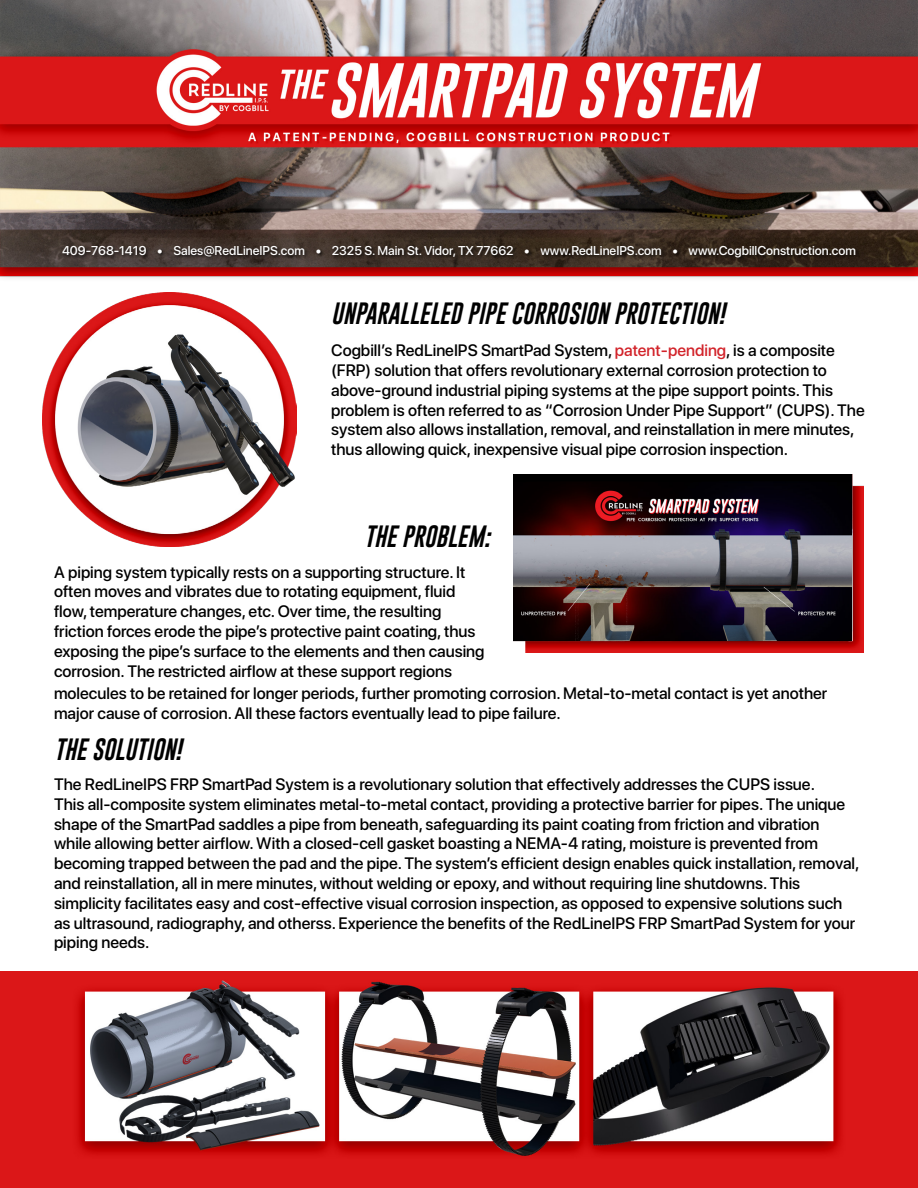
<style>
.page{position:relative;width:918px;height:1188px;background:#fff}
.page>*{position:absolute;margin:0;border:0;box-sizing:border-box;transform-origin:0 0}
.t1{font:italic 22.5px "Gobold";color:#000}
.t2{font:500 16.5px/19.8px "SF Pro Display";color:#000}
.t3{font:500 12.75px "SF Pro Display";color:#fff}
.s1{color:#d2232a}
</style>
<div class="page">
<img style="left:43px;top:292px;width:254px;height:254px">
<img style="left:513px;top:474px;width:351px;height:179px">
<img style="left:0;top:0;width:918px;height:278px">
<div style="left:62px;top:245px;width:798px;height:17px;background:#000;opacity:.75"></div>
<img style="left:0;top:971px;width:918px;height:217px">
<img style="left:513px;top:474px;width:339px;height:167px">
<p class="t3" style="left:62px;top:241px;width:795px">409-768-1419 • Sales@RedLineIPS.com • 2325 S. Main St. Vidor, TX 77662 • www.RedLineIPS.com • www.CogbillConstruction.com</p>
<h1 class="t1" style="left:331px;top:298px;width:395px">UNPARALLELED PIPE CORROSION PROTECTION!</h1>
<p class="t2" style="left:331px;top:341px;width:535px">Cogbill’s RedLineIPS SmartPad System, <span class="s1">patent-pending</span>, is a composite (FRP) solution that offers revolutionary external corrosion protection to above-ground industrial piping systems at the pipe support points. This problem is often referred to as “Corrosion Under Pipe Support” (CUPS). The system also allows installation, removal, and reinstallation in mere minutes, thus allowing quick, inexpensive visual pipe corrosion inspection.</p>
<h1 class="t1" style="left:364px;top:522px;width:127px">THE PROBLEM:</h1>
<p class="t2" style="left:54px;top:563px;width:432px">A piping system typically rests on a supporting structure. It often moves and vibrates due to rotating equipment, fluid flow, temperature changes, etc. Over time, the resulting friction forces erode the pipe’s protective paint coating, thus exposing the pipe’s surface to the elements and then causing corrosion. The restricted airflow at these support regions</p>
<p class="t2" style="left:54px;top:684px;width:775px">molecules to be retained for longer periods, further promoting corrosion. Metal-to-metal contact is yet another major cause of corrosion. All these factors eventually lead to pipe failure.</p>
<h1 class="t1" style="left:54px;top:735px;width:129px">THE SOLUTION!</h1>
<p class="t2" style="left:54px;top:775px;width:807px">The RedLineIPS FRP SmartPad System is a revolutionary solution that effectively addresses the CUPS issue.<br>This all-composite system eliminates metal-to-metal contact, providing a protective barrier for pipes. The unique shape of the SmartPad saddles a pipe from beneath, safeguarding its paint coating from friction and vibration while allowing better airflow. With a closed-cell gasket boasting a NEMA-4 rating, moisture is prevented from becoming trapped between the pad and the pipe. The system’s efficient design enables quick installation, removal, and reinstallation, all in mere minutes, without welding or epoxy, and without requiring line shutdowns. This simplicity facilitates easy and cost-effective visual corrosion inspection, as opposed to expensive solutions such as ultrasound, radiography, and otherss. Experience the benefits of the RedLineIPS FRP SmartPad System for your piping needs.</p>
</div>
